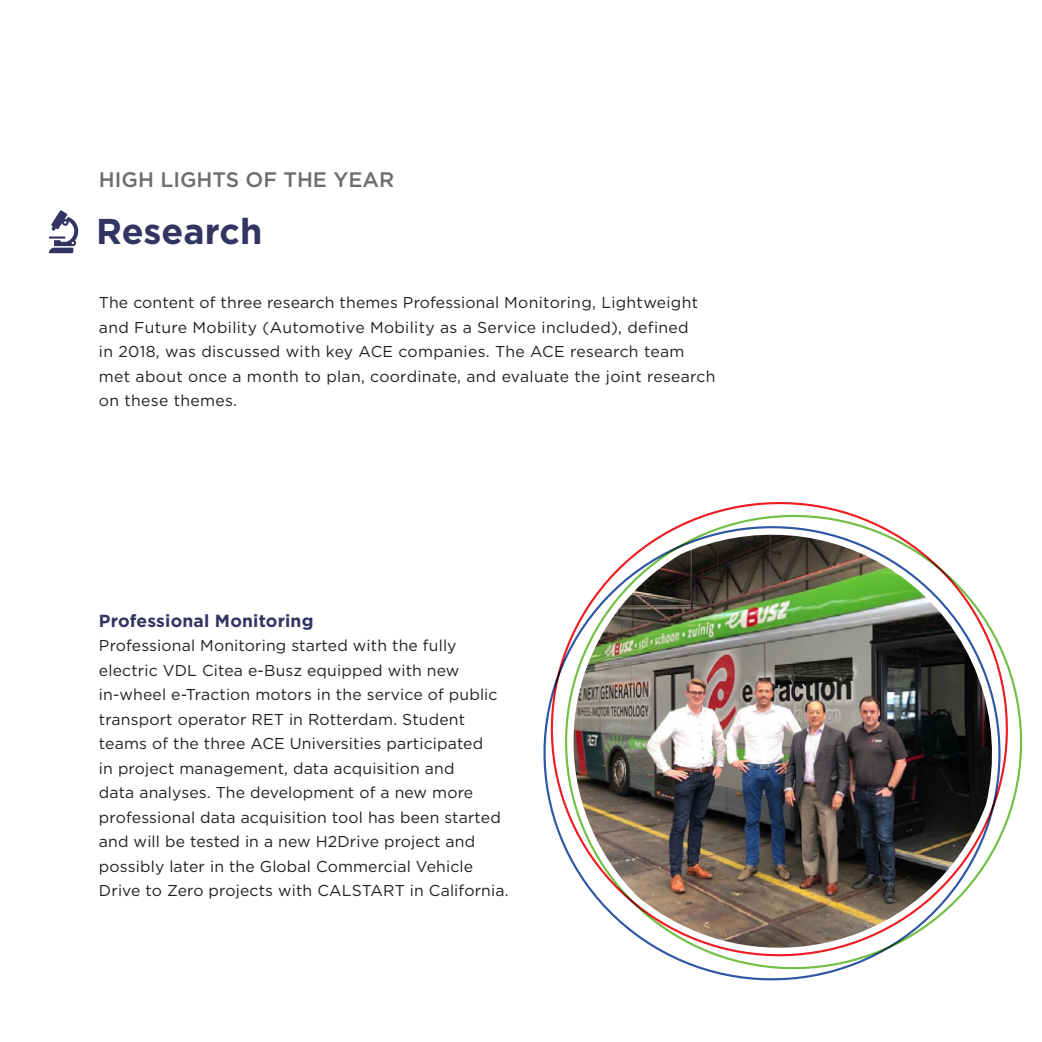
<style>
.page{position:relative;width:1042px;height:1042px;background:#fff}
.page>*{position:absolute;margin:0;border:0;box-sizing:border-box;transform-origin:0 0}
.Koppen{font:700 35.88px "Gotham HTF";letter-spacing:-.005em;color:#343462}
.Platte_tekst{font:500 21px "Gotham HTF";color:#6c6d70}
.Platte_tekst-2{font:700 17.5px "Gotham HTF";letter-spacing:.01em;color:#343462}
.Platte_tekst-3{font:15.75px/24.5px "Gotham HTF";letter-spacing:.01em;color:#231f20}
</style>
<div class="page">
<svg style="left:49px;top:210px;width:29px;height:43px"></svg>
<img style="left:543px;top:510px;width:480px;height:471px">
<p class="Platte_tekst" style="left:99px;top:167px;width:297px">HIGH LIGHTS OF THE YEAR</p>
<p class="Koppen" style="left:96px;top:210px;width:168px">Research</p>
<p class="Platte_tekst-3" style="left:99px;top:290px;width:618px">The content of three research themes Professional Monitoring, Lightweight and Future Mobility (Automotive Mobility as a Service included), defined<br>in 2018, was discussed with key ACE companies. The ACE research team met about once a month to plan, coordinate, and evaluate the joint research on these themes.</p>
<p class="Platte_tekst-2" style="left:99px;top:610px;width:216px">Professional Monitoring</p>
<p class="Platte_tekst-3" style="left:99px;top:633px;width:411px">Professional Monitoring started with the fully electric VDL Citea e-Busz equipped with new in-wheel e-Traction motors in the service of public transport operator RET in Rotterdam. Student teams of the three ACE Universities participated<br>in project management, data acquisition and<br>data analyses. The development of a new more professional data acquisition tool has been started and will be tested in a new H2Drive project and possibly later in the Global Commercial Vehicle Drive to Zero projects with CALSTART in California.</p>
</div>
